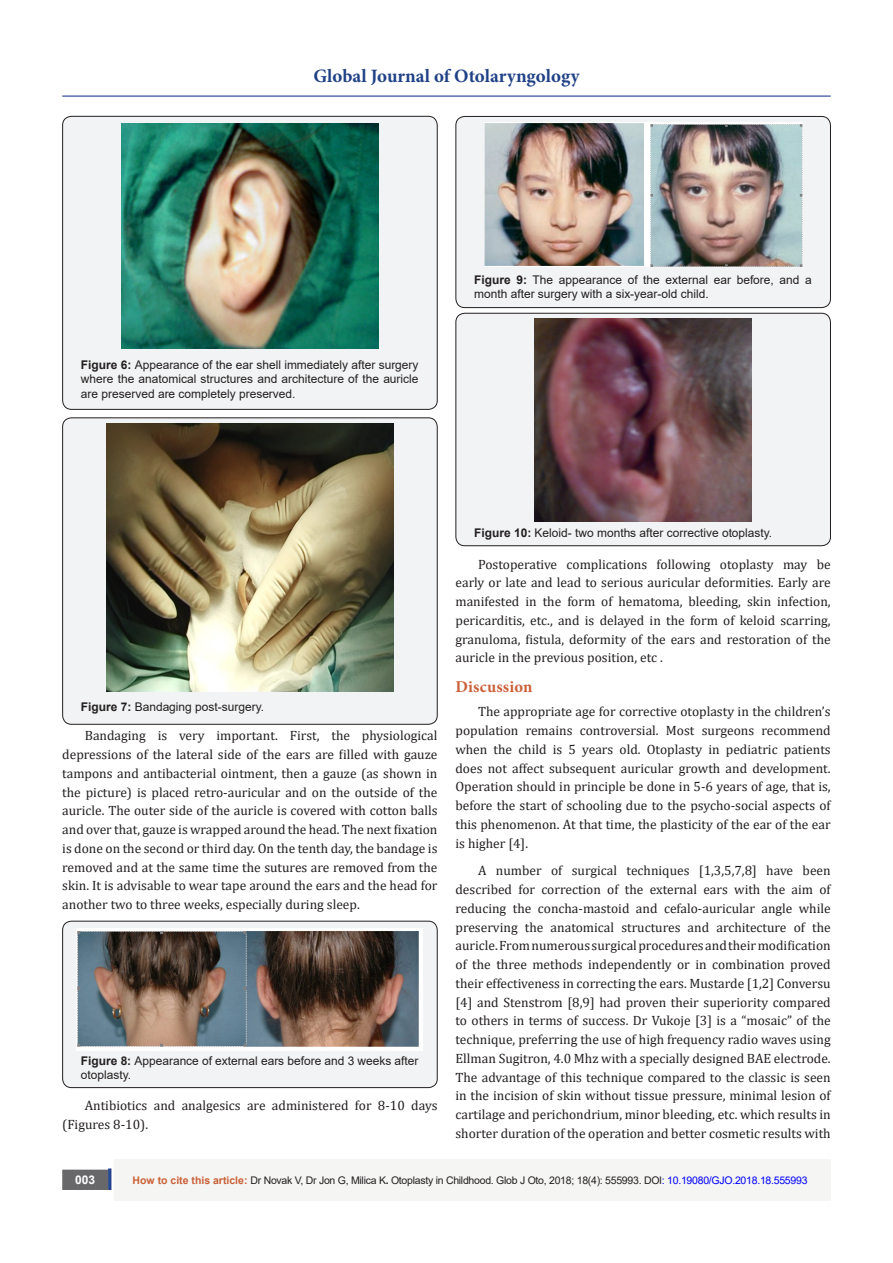
<style>
.page{position:relative;width:893px;height:1263px;background:#fff}
.page>*{position:absolute;margin:0;border:0;box-sizing:border-box;transform-origin:0 0}
.t1{font:700 18.9px "Minion Pro";color:#204186}
.No_Spacing{font:700 16.5px "Minion Pro";letter-spacing:.01em;color:#ca5f37}
.t2{font:13.5px/18.8px "Cambria";color:#231f20;text-align:justify}
.t3{font:12px/14.4px "Arial";color:#231f20}
.t4{font:700 12px "Arial";color:#fff}
.t5{font:10.5px "Arial";letter-spacing:-.025em;color:#231f20}
.s1{font-weight:700}
.s2{font-weight:700;color:#ca6035}
.s3{color:#00f}
</style>
<div class="page">
<div style="left:115px;top:1160px;width:716px;height:41px;background:#f5f5f4"></div>
<div style="left:63px;top:1170px;width:44px;height:19px;background:#68676a"></div>
<div style="left:62px;top:1169px;width:46px;height:21px;border:2px solid #68676a"></div>
<hr style="left:62px;top:96px;width:769px;height:1px;background:#253f8e">
<div style="left:108px;top:1168px;width:3px;height:22px;background:#1c6d90;border:2px solid #253f8e"></div>
<div style="left:63px;top:116px;width:374px;height:293px;background:#f2f3f4;border-radius:9px"></div>
<div style="left:62px;top:116px;width:376px;height:294px;border:1px solid #231f20;border-radius:9px"></div>
<img style="left:121px;top:123px;width:258px;height:226px">
<div style="left:63px;top:418px;width:374px;height:306px;background:#f2f3f4;border-radius:9px"></div>
<div style="left:62px;top:417px;width:376px;height:308px;border:1px solid #231f20;border-radius:9px"></div>
<img style="left:107px;top:424px;width:286px;height:268px">
<div style="left:63px;top:921px;width:374px;height:166px;background:#f2f3f4;border-radius:9px"></div>
<div style="left:62px;top:921px;width:376px;height:167px;border:1px solid #231f20;border-radius:9px"></div>
<img style="left:77px;top:929px;width:346px;height:121px">
<div style="left:456px;top:116px;width:374px;height:192px;background:#f2f3f4;border-radius:9px"></div>
<div style="left:455px;top:116px;width:376px;height:192px;border:1px solid #231f20;border-radius:9px"></div>
<img style="left:484px;top:122px;width:318px;height:144px">
<div style="left:456px;top:313px;width:374px;height:233px;background:#f2f3f4;border-radius:9px"></div>
<div style="left:455px;top:313px;width:376px;height:233px;border:1px solid #231f20;border-radius:9px"></div>
<img style="left:534px;top:318px;width:218px;height:203px">
<h1 class="t1" style="left:313px;top:63px;width:268px">Global Journal of Otolaryngology</h1>
<p class="t3" style="left:81px;top:357px;width:339px;text-align:justify"><span class="s1">Figure 6:</span> Appearance of the ear shell immediately after surgery where the anatomical structures and architecture of the auricle are preserved are completely preserved.</p>
<p class="t3" style="left:474px;top:272px;width:339px"><span class="s1">Figure 9:</span> The appearance of the external ear before, and a month after surgery with a six-year-old child.</p>
<p class="t3" style="left:81px;top:700px;width:185px"><span class="s1">Figure 7:</span> Bandaging post-surgery.</p>
<p class="t2" style="left:62px;top:726px;width:377px;text-indent:22px">Bandaging is very important. First, the physiological depressions of the lateral side of the ears are filled with gauze tampons and antibacterial ointment, then a gauze (as shown in the picture) is placed retro-auricular and on the outside of the auricle. The outer side of the auricle is covered with cotton balls and over that, gauze is wrapped around the head. The next fixation is done on the second or third day. On the tenth day, the bandage is removed and at the same time the sutures are removed from the skin. It is advisable to wear tape around the ears and the head for another two to three weeks, especially during sleep.</p>
<p class="t3" style="left:81px;top:1053px;width:339px"><span class="s1">Figure 8:</span> Appearance of external ears before and 3 weeks after otoplasty.</p>
<p class="t2" style="left:62px;top:1096px;width:377px;text-indent:22px">Antibiotics and analgesics are administered for 8-10 days (Figures 8-10).</p>
<p class="t3" style="left:474px;top:525px;width:300px"><span class="s1">Figure 10:</span> Keloid- two months after corrective otoplasty.</p>
<p class="t2" style="left:455px;top:554px;width:377px;text-indent:22px">Postoperative complications following otoplasty may be early or late and lead to serious auricular deformities. Early are manifested in the form of hematoma, bleeding, skin infection, pericarditis, etc., and is delayed in the form of keloid scarring, granuloma, fistula, deformity of the ears and restoration of the auricle in the previous position, etc .</p>
<p class="No_Spacing" style="left:455px;top:675px;width:78px">Discussion</p>
<p class="t2" style="left:455px;top:702px;width:377px;text-indent:22px">The appropriate age for corrective otoplasty in the children’s population remains controversial. Most surgeons recommend when the child is 5 years old. Otoplasty in pediatric patients does not affect subsequent auricular growth and development.<br>Operation should in principle be done in 5-6 years of age, that is, before the start of schooling due to the psycho-social aspects of this phenomenon. At that time, the plasticity of the ear of the ear is higher [4].</p>
<p class="t2" style="left:455px;top:861px;width:377px;text-indent:22px">A number of surgical techniques [1,3,5,7,8] have been described for correction of the external ears with the aim of reducing the concha-mastoid and cefalo-auricular angle while preserving the anatomical structures and architecture of the auricle. From numerous surgical procedures and their modification of the three methods independently or in combination proved their effectiveness in correcting the ears. Mustarde [1,2] Conversu [4] and Stenstrom [8,9] had proven their superiority compared to others in terms of success. Dr Vukoje [3] is a “mosaic” of the technique, preferring the use of high frequency radio waves using Ellman Sugitron, 4.0 Mhz with a specially designed BAE electrode.<br>The advantage of this technique compared to the classic is seen in the incision of skin without tissue pressure, minimal lesion of cartilage and perichondrium, minor bleeding, etc. which results in shorter duration of the operation and better cosmetic results with</p>
<p class="t4" style="left:75px;top:1171px;width:22px">003</p>
<p class="t5" style="left:133px;top:1173px;width:676px"><span class="s2">How to cite this article:</span> Dr Novak V, Dr Jon G, Milica K<span class="s1">.</span> Otoplasty in Childhood. Glob J Oto, 2018; 18(4): 555993. DOI<span class="s3">: 10.19080/GJO.2018.18.555993</span></p>
</div>
